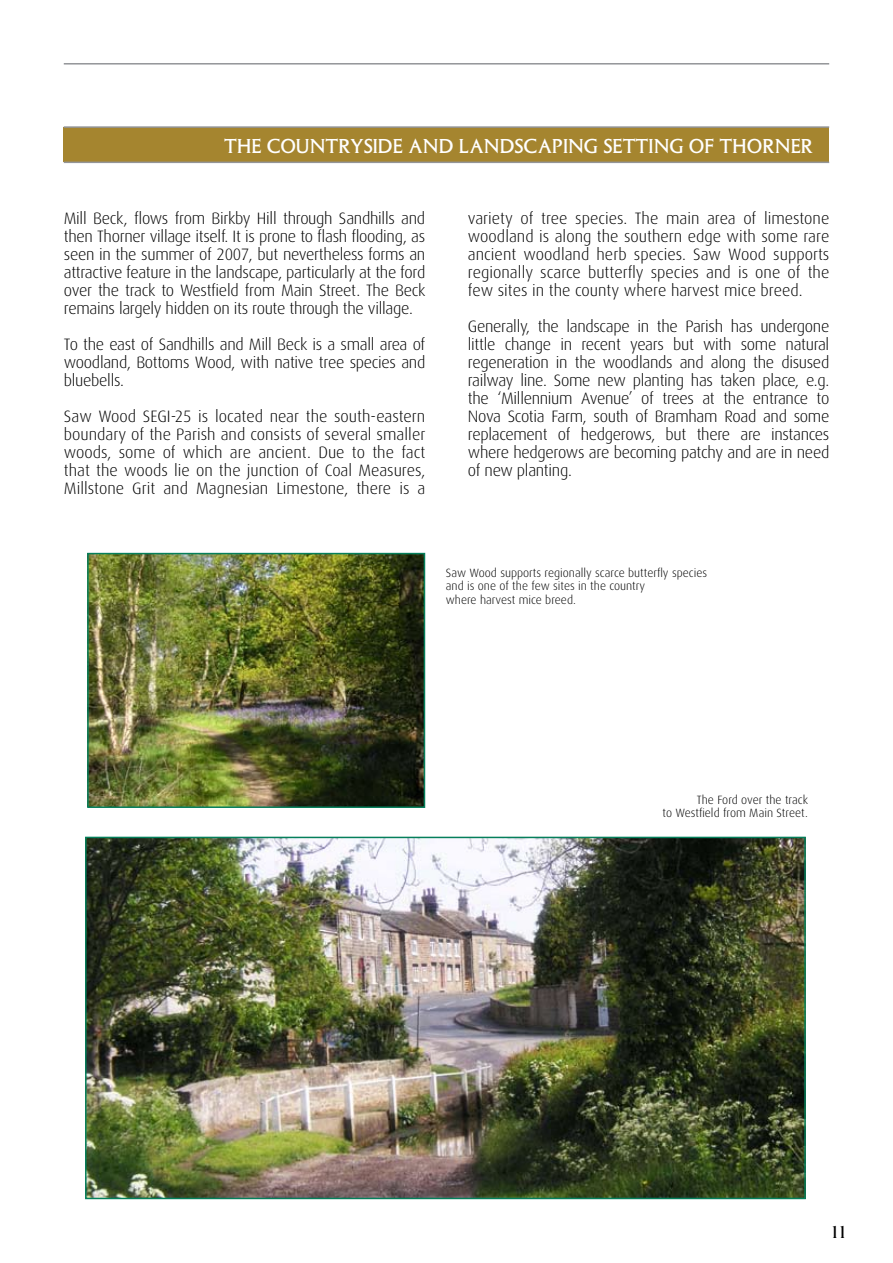
<style>
.page{position:relative;width:893px;height:1263px;background:#fff}
.page>*{position:absolute;margin:0;border:0;box-sizing:border-box;transform-origin:0 0}
.t1{font:21px "Columna Solid D";color:#fff}
.t2{font:18px "Columna Solid D";color:#000}
.t3{font:300 16.5px/18px "Dax";letter-spacing:-.02em;color:#000;text-align:justify}
.t4{font:300 12px/13.5px "Dax";color:#000}
</style>
<div class="page">
<div style="left:64px;top:128px;width:765px;height:34px;background:#a5852f"></div>
<hr style="left:64px;top:162px;width:765px;height:1px;background:#939598">
<hr style="left:64px;top:63px;width:765px;height:2px;background:#939598">
<hr style="left:64px;top:126px;width:765px;height:2px;background:#939598">
<img style="left:90px;top:556px;width:332px;height:249px">
<div style="left:87px;top:553px;width:338px;height:255px;border:2px solid #057f5b"></div>
<img style="left:88px;top:840px;width:715px;height:356px">
<div style="left:85px;top:837px;width:721px;height:362px;border:2px solid #057f5b"></div>
<p class="t1" style="left:224px;top:134px;width:591px">THE COUNTRYSIDE AND LANDSCAPING SETTING OF THORNER</p>
<p class="t3" style="left:64px;top:210px;width:363px">Mill Beck, flows from Birkby Hill through Sandhills and then Thorner village itself. It is prone to flash flooding, as seen in the summer of 2007, but nevertheless forms an attractive feature in the landscape, particularly at the ford over the track to Westfield from Main Street. The Beck remains largely hidden on its route through the village.</p>
<p class="t3" style="left:64px;top:336px;width:363px">To the east of Sandhills and Mill Beck is a small area of woodland, Bottoms Wood, with native tree species and bluebells.</p>
<p class="t3" style="left:64px;top:408px;width:363px">Saw Wood SEGI-25 is located near the south-eastern boundary of the Parish and consists of several smaller woods, some of which are ancient. Due to the fact that the woods lie on the junction of Coal Measures, Millstone Grit and Magnesian Limestone, there is a</p>
<p class="t3" style="left:468px;top:210px;width:363px">variety of tree species. The main area of limestone woodland is along the southern edge with some rare ancient woodland herb species. Saw Wood supports regionally scarce butterfly species and is one of the few sites in the county where harvest mice breed.</p>
<p class="t3" style="left:468px;top:318px;width:363px">Generally, the landscape in the Parish has undergone little change in recent years but with some natural regeneration in the woodlands and along the disused railway line. Some new planting has taken place, e.g. the ‘Millennium Avenue’ of trees at the entrance to Nova Scotia Farm, south of Bramham Road and some replacement of hedgerows, but there are instances where hedgerows are becoming patchy and are in need of new planting.</p>
<p class="t4" style="left:446px;top:566px;width:263px">Saw Wood supports regionally scarce butterfly species and is one of the few sites in the country<br>where harvest mice breed.</p>
<p class="t4" style="left:662px;top:793px;width:147px;text-align:right">The Ford over the track<br>to Westfield from Main Street.</p>
<p class="t2" style="left:830px;top:1221px;width:18px">11</p>
</div>
